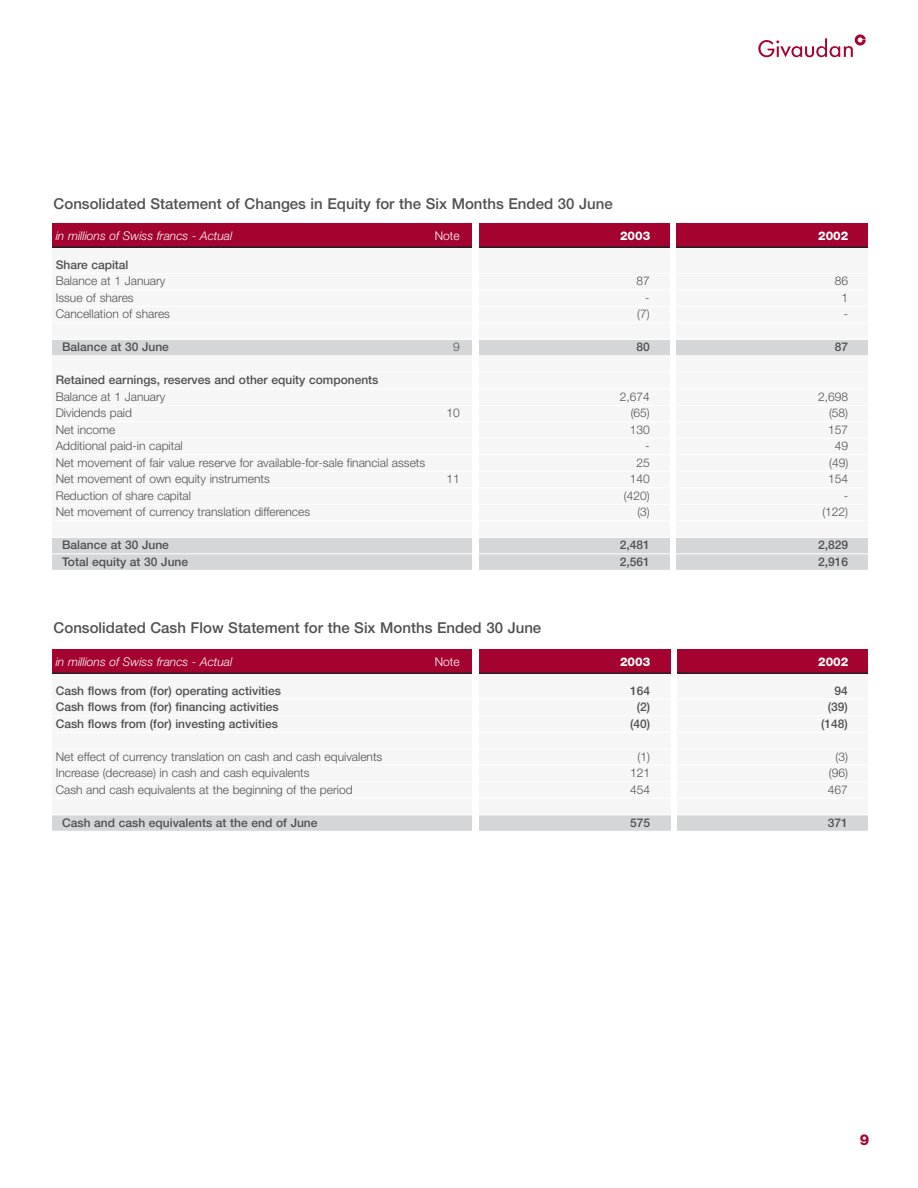
<style>
.page{position:relative;width:918px;height:1188px;background:#fff}
.page>*{position:absolute;margin:0;border:0;box-sizing:border-box;transform-origin:0 0}
.t1{font:500 15px "Helvetica Neue";color:#505052}
.t2{font:800 15px "Helvetica Neue";color:#a4022f}
.t3{font:300 12px "Helvetica Neue";color:#505052}
.t4{font:500 12px "Helvetica Neue";color:#505052}
.t5{font:italic 300 12px "Helvetica Neue";color:#fff}
.t6{font:800 12px "Helvetica Neue";color:#fff}
.t7{font:300 12px "Helvetica Neue";color:#fff}
</style>
<div class="page">
<div style="left:52px;top:247px;width:816px;height:307px;background:#f6f6f7"></div>
<svg style="left:758px;top:34px;width:108px;height:23px"></svg>
<div style="left:52px;top:223px;width:816px;height:24px;background:#a4022f"></div>
<div style="left:52px;top:340px;width:816px;height:16px;background:#d5d6d8"></div>
<div style="left:52px;top:538px;width:816px;height:16px;background:#d5d6d8"></div>
<div style="left:52px;top:553px;width:816px;height:17px;background:#d5d6d8"></div>
<hr style="left:51px;top:273px;width:819px;height:1px;background:#fff">
<hr style="left:51px;top:289px;width:819px;height:1px;background:#fff">
<hr style="left:51px;top:306px;width:819px;height:1px;background:#fff">
<hr style="left:51px;top:322px;width:819px;height:1px;background:#fff">
<hr style="left:51px;top:339px;width:819px;height:1px;background:#fff">
<hr style="left:51px;top:355px;width:819px;height:1px;background:#fff">
<hr style="left:51px;top:372px;width:819px;height:1px;background:#fff">
<hr style="left:51px;top:388px;width:819px;height:1px;background:#fff">
<hr style="left:51px;top:405px;width:819px;height:1px;background:#fff">
<hr style="left:51px;top:421px;width:819px;height:1px;background:#fff">
<hr style="left:51px;top:438px;width:819px;height:1px;background:#fff">
<hr style="left:51px;top:454px;width:819px;height:1px;background:#fff">
<hr style="left:51px;top:471px;width:819px;height:1px;background:#fff">
<hr style="left:51px;top:487px;width:819px;height:1px;background:#fff">
<hr style="left:51px;top:504px;width:819px;height:1px;background:#fff">
<hr style="left:51px;top:520px;width:819px;height:1px;background:#fff">
<hr style="left:51px;top:537px;width:819px;height:1px;background:#fff">
<hr style="left:51px;top:553px;width:819px;height:1px;background:#fff">
<hr style="left:52px;top:246px;width:816px;height:2px;background:#231f20">
<div style="left:472px;top:222px;width:7px;height:348px;background:#fff"></div>
<div style="left:670px;top:222px;width:6px;height:348px;background:#fff"></div>
<div style="left:52px;top:673px;width:816px;height:158px;background:#f6f6f7"></div>
<div style="left:52px;top:649px;width:816px;height:24px;background:#a4022f"></div>
<div style="left:52px;top:815px;width:816px;height:16px;background:#d5d6d8"></div>
<hr style="left:51px;top:699px;width:819px;height:1px;background:#fff">
<hr style="left:51px;top:715px;width:819px;height:1px;background:#fff">
<hr style="left:51px;top:732px;width:819px;height:1px;background:#fff">
<hr style="left:51px;top:748px;width:819px;height:1px;background:#fff">
<hr style="left:51px;top:765px;width:819px;height:1px;background:#fff">
<hr style="left:51px;top:781px;width:819px;height:1px;background:#fff">
<hr style="left:51px;top:798px;width:819px;height:1px;background:#fff">
<hr style="left:51px;top:814px;width:819px;height:1px;background:#fff">
<hr style="left:52px;top:672px;width:816px;height:2px;background:#231f20">
<div style="left:473px;top:649px;width:6px;height:182px;background:#fff"></div>
<div style="left:671px;top:649px;width:6px;height:182px;background:#fff"></div>
<p class="t1" style="left:54px;top:198px;width:561px">Consolidated Statement of Changes in Equity for the Six Months Ended 30 June</p>
<p class="t5" style="left:56px;top:232px;width:178px">in millions of Swiss francs - Actual</p>
<p class="t7" style="left:435px;top:232px;width:26px">Note</p>
<p class="t6" style="left:620px;top:232px;width:32px">2003</p>
<p class="t6" style="left:818px;top:232px;width:32px">2002</p>
<p class="t4" style="left:56px;top:260px;width:74px">Share capital</p>
<p class="t3" style="left:56px;top:277px;width:111px">Balance at 1 January</p>
<p class="t3" style="left:636px;top:277px;width:15px">87</p>
<p class="t3" style="left:835px;top:277px;width:15px">86</p>
<p class="t3" style="left:56px;top:293px;width:80px">Issue of shares</p>
<p class="t3" style="left:645px;top:293px;width:6px">-</p>
<p class="t3" style="left:841px;top:293px;width:8px">1</p>
<p class="t3" style="left:56px;top:310px;width:116px">Cancellation of shares</p>
<p class="t3" style="left:637px;top:310px;width:14px">(7)</p>
<p class="t3" style="left:844px;top:310px;width:6px">-</p>
<p class="t4" style="left:62px;top:343px;width:108px">Balance at 30 June</p>
<p class="t3" style="left:453px;top:343px;width:8px">9</p>
<p class="t4" style="left:636px;top:343px;width:15px">80</p>
<p class="t4" style="left:835px;top:343px;width:15px">87</p>
<p class="t4" style="left:56px;top:376px;width:324px">Retained earnings, reserves and other equity components</p>
<p class="t3" style="left:56px;top:392px;width:111px">Balance at 1 January</p>
<p class="t3" style="left:620px;top:392px;width:32px">2,674</p>
<p class="t3" style="left:818px;top:392px;width:32px">2,698</p>
<p class="t3" style="left:56px;top:409px;width:78px">Dividends paid</p>
<p class="t3" style="left:446px;top:409px;width:15px">10</p>
<p class="t3" style="left:631px;top:409px;width:21px">(65)</p>
<p class="t3" style="left:829px;top:409px;width:21px">(58)</p>
<p class="t3" style="left:56px;top:425px;width:61px">Net income</p>
<p class="t3" style="left:630px;top:425px;width:22px">130</p>
<p class="t3" style="left:828px;top:425px;width:22px">157</p>
<p class="t3" style="left:56px;top:442px;width:129px">Additional paid-in capital</p>
<p class="t3" style="left:645px;top:442px;width:6px">-</p>
<p class="t3" style="left:835px;top:442px;width:15px">49</p>
<p class="t3" style="left:56px;top:458px;width:371px">Net movement of fair value reserve for available-for-sale financial assets</p>
<p class="t3" style="left:637px;top:458px;width:15px">25</p>
<p class="t3" style="left:829px;top:458px;width:21px">(49)</p>
<p class="t3" style="left:56px;top:475px;width:216px">Net movement of own equity instruments</p>
<p class="t3" style="left:446px;top:475px;width:15px">11</p>
<p class="t3" style="left:630px;top:475px;width:22px">140</p>
<p class="t3" style="left:828px;top:475px;width:22px">154</p>
<p class="t3" style="left:56px;top:491px;width:137px">Reduction of share capital</p>
<p class="t3" style="left:624px;top:491px;width:27px">(420)</p>
<p class="t3" style="left:844px;top:491px;width:6px">-</p>
<p class="t3" style="left:56px;top:508px;width:256px">Net movement of currency translation differences</p>
<p class="t3" style="left:637px;top:508px;width:14px">(3)</p>
<p class="t3" style="left:822px;top:508px;width:27px">(122)</p>
<p class="t4" style="left:62px;top:541px;width:108px">Balance at 30 June</p>
<p class="t4" style="left:620px;top:541px;width:32px">2,481</p>
<p class="t4" style="left:818px;top:541px;width:32px">2,829</p>
<p class="t4" style="left:62px;top:557px;width:128px">Total equity at 30 June</p>
<p class="t4" style="left:620px;top:557px;width:32px">2,561</p>
<p class="t4" style="left:818px;top:557px;width:32px">2,916</p>
<p class="t1" style="left:54px;top:622px;width:489px">Consolidated Cash Flow Statement for the Six Months Ended 30 June</p>
<p class="t5" style="left:56px;top:657px;width:178px">in millions of Swiss francs - Actual</p>
<p class="t7" style="left:435px;top:657px;width:26px">Note</p>
<p class="t6" style="left:620px;top:657px;width:32px">2003</p>
<p class="t6" style="left:818px;top:657px;width:32px">2002</p>
<p class="t4" style="left:56px;top:686px;width:227px">Cash flows from (for) operating activities</p>
<p class="t4" style="left:630px;top:686px;width:22px">164</p>
<p class="t4" style="left:835px;top:686px;width:15px">94</p>
<p class="t4" style="left:56px;top:702px;width:225px">Cash flows from (for) financing activities</p>
<p class="t4" style="left:637px;top:702px;width:15px">(2)</p>
<p class="t4" style="left:828px;top:702px;width:22px">(39)</p>
<p class="t4" style="left:56px;top:719px;width:224px">Cash flows from (for) investing activities</p>
<p class="t4" style="left:630px;top:719px;width:22px">(40)</p>
<p class="t4" style="left:821px;top:719px;width:28px">(148)</p>
<p class="t3" style="left:56px;top:752px;width:328px">Net effect of currency translation on cash and cash equivalents</p>
<p class="t3" style="left:638px;top:752px;width:14px">(1)</p>
<p class="t3" style="left:836px;top:752px;width:14px">(3)</p>
<p class="t3" style="left:56px;top:768px;width:255px">Increase (decrease) in cash and cash equivalents</p>
<p class="t3" style="left:630px;top:768px;width:22px">121</p>
<p class="t3" style="left:829px;top:768px;width:21px">(96)</p>
<p class="t3" style="left:56px;top:785px;width:298px">Cash and cash equivalents at the beginning of the period</p>
<p class="t3" style="left:630px;top:785px;width:22px">454</p>
<p class="t3" style="left:828px;top:785px;width:22px">467</p>
<p class="t4" style="left:62px;top:818px;width:257px">Cash and cash equivalents at the end of June</p>
<p class="t4" style="left:630px;top:818px;width:22px">575</p>
<p class="t4" style="left:828px;top:818px;width:22px">371</p>
<p class="t2" style="left:860px;top:1135px;width:11px">9</p>
</div>
